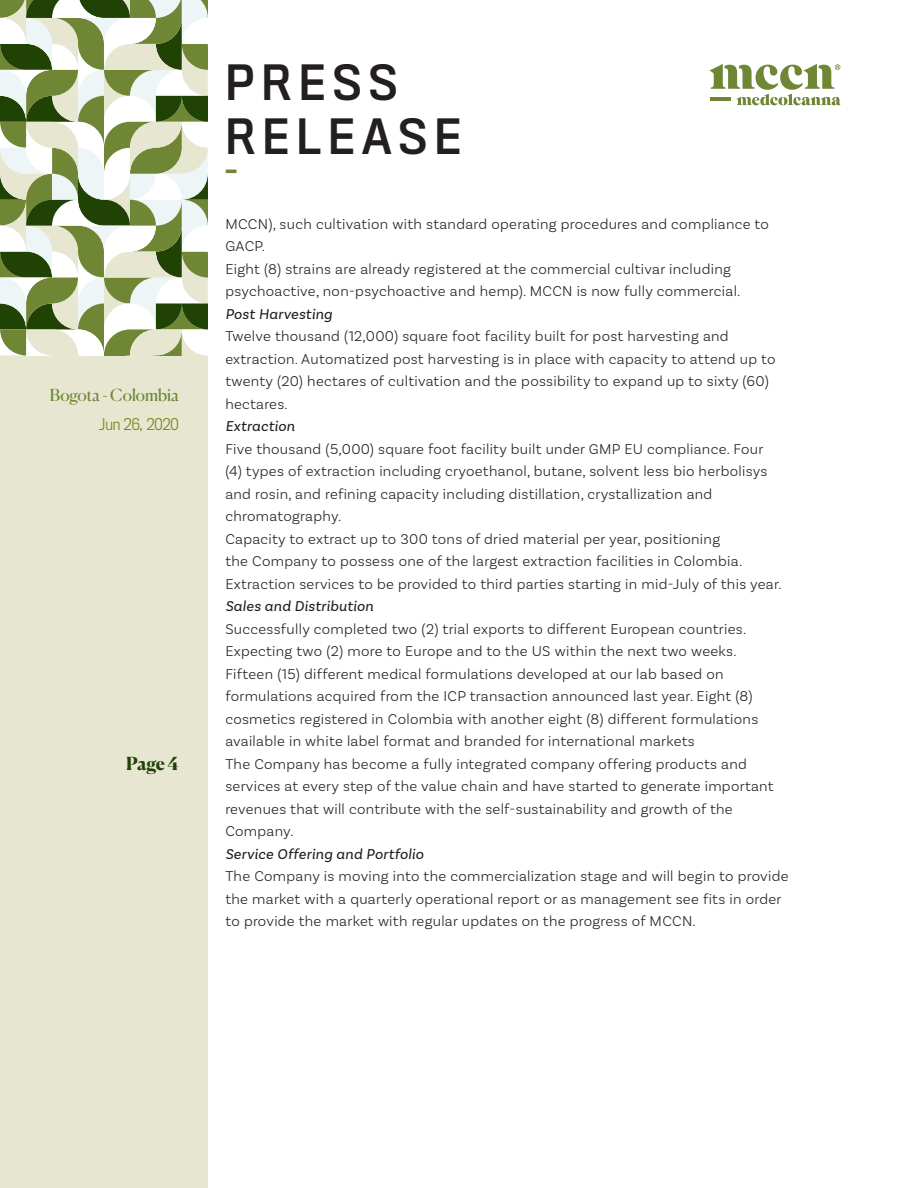
<style>
.page{position:relative;width:918px;height:1188px;background:#fff}
.page>*{position:absolute;margin:0;border:0;box-sizing:border-box;transform-origin:0 0}
.t1{font:45px "Titling Gothic FB Narrow Standard";letter-spacing:.16em;color:#231f20}
.t2{font:28.5px "Titling Gothic FB Narrow Standard";color:#6f8635}
.t3{font:700 18px "Canela";color:#214205}
.t4{font:16.5px "Canela";color:#6f8635}
.t5{font:300 15px/22.5px "Basic Sans";letter-spacing:.02em;color:#231f20}
.t6{font:italic 15px "Basic Sans";letter-spacing:.02em;color:#231f20}
.t7{font:300 15px "Titling Gothic FB Narrow";color:#77871c}
</style>
<div class="page">
<div style="left:0;top:355px;width:208px;height:833px;background:#e6e6d1"></div>
<svg style="left:709px;top:64px;width:131px;height:41px"></svg>
<svg style="left:0;top:0;width:208px;height:355px"></svg>
<p class="t4" style="left:50px;top:382px;width:130px">Bogota - Colombia</p>
<p class="t7" style="left:99px;top:416px;width:81px">Jun 26, 2020</p>
<p class="t3" style="left:126px;top:749px;width:54px">Page 4</p>
<p class="t1" style="left:225px;top:57px;width:174px">PRESS</p>
<p class="t1" style="left:225px;top:111px;width:237px">RELEASE</p>
<p class="t2" style="left:225px;top:154px;width:13px">-</p>
<p class="t5" style="left:225px;top:212px;width:545px">MCCN), such cultivation with standard operating procedures and compliance to<br>GACP.</p>
<p class="t5" style="left:225px;top:257px;width:517px">Eight (8) strains are already registered at the commercial cultivar including psychoactive, non-psychoactive and hemp). MCCN is now fully commercial.</p>
<p class="t6" style="left:225px;top:305px;width:109px">Post Harvesting</p>
<p class="t5" style="left:225px;top:325px;width:552px">Twelve thousand (12,000) square foot facility built for post harvesting and extraction. Automatized post harvesting is in place with capacity to attend up to twenty (20) hectares of cultivation and the possibility to expand up to sixty (60) hectares.</p>
<p class="t6" style="left:225px;top:417px;width:71px">Extraction</p>
<p class="t5" style="left:225px;top:437px;width:543px">Five thousand (5,000) square foot facility built under GMP EU compliance. Four (4) types of extraction including cryoethanol, butane, solvent less bio herbolisys and rosin, and refining capacity including distillation, crystallization and chromatography.</p>
<p class="t5" style="left:225px;top:527px;width:558px">Capacity to extract up to 300 tons of dried material per year, positioning<br>the Company to possess one of the largest extraction facilities in Colombia.<br>Extraction services to be provided to third parties starting in mid-July of this year.</p>
<p class="t6" style="left:225px;top:597px;width:150px">Sales and Distribution</p>
<p class="t5" style="left:225px;top:617px;width:522px">Successfully completed two (2) trial exports to different European countries.<br>Expecting two (2) more to Europe and to the US within the next two weeks.</p>
<p class="t5" style="left:225px;top:662px;width:534px">Fifteen (15) different medical formulations developed at our lab based on formulations acquired from the ICP transaction announced last year. Eight (8) cosmetics registered in Colombia with another eight (8) different formulations available in white label format and branded for international markets</p>
<p class="t5" style="left:225px;top:752px;width:550px">The Company has become a fully integrated company offering products and services at every step of the value chain and have started to generate important revenues that will contribute with the self-sustainability and growth of the Company.</p>
<p class="t6" style="left:225px;top:845px;width:200px">Service Offering and Portfolio</p>
<p class="t5" style="left:225px;top:865px;width:565px">The Company is moving into the commercialization stage and will begin to provide the market with a quarterly operational report or as management see fits in order to provide the market with regular updates on the progress of MCCN.</p>
</div>
